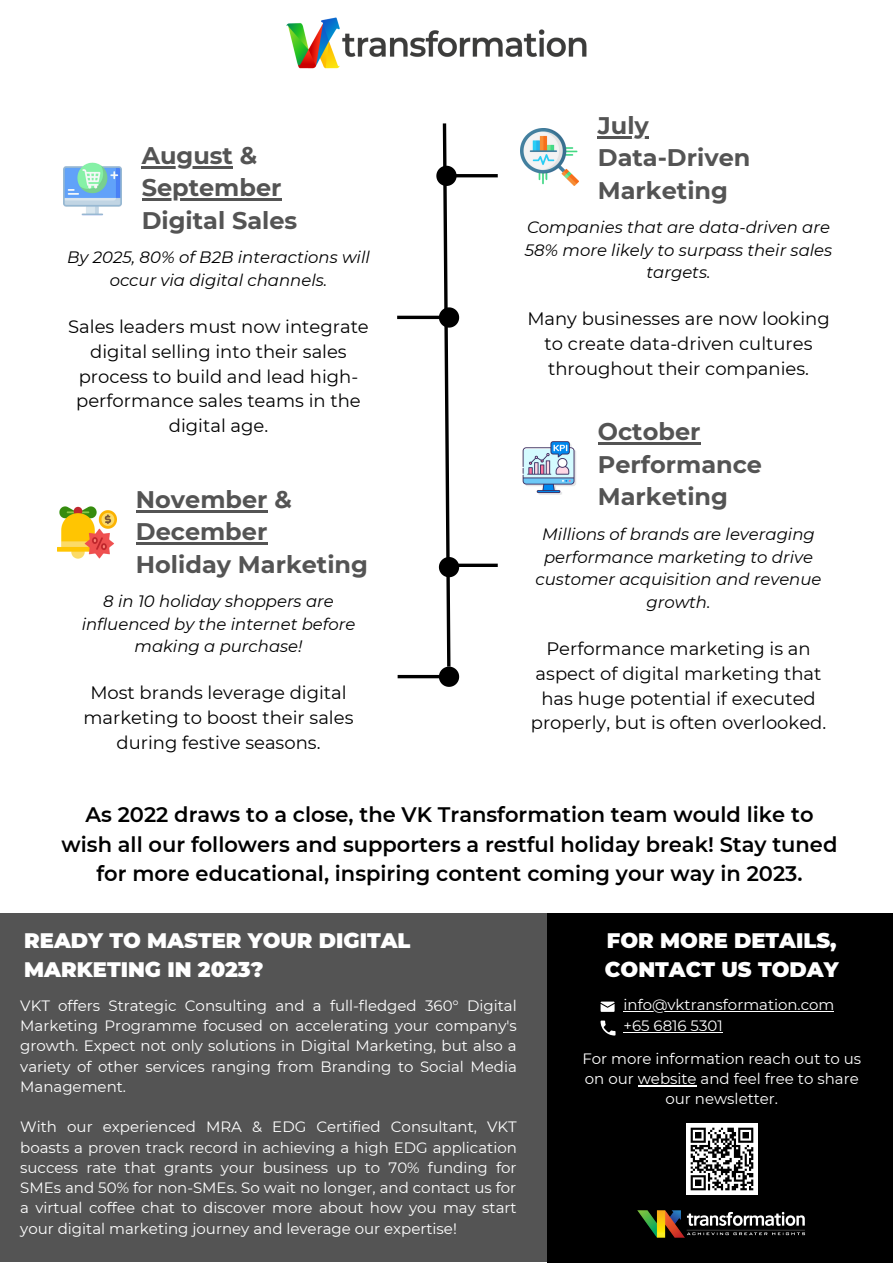
<style>
.page{position:relative;width:893px;height:1264px;background:#fff}
.page>*{position:absolute;margin:0;border:0;box-sizing:border-box;transform-origin:0 0}
.t1{font:700 24px/32.5px "Montserrat";color:#545454}
.t2{font:600 21px/29.2px "Montserrat";color:#000;text-align:center}
.t3{font:900 21px/29.2px "Montserrat";color:#fff}
.t4{font:18px/24.8px "Montserrat";color:#000;text-align:center}
.t5{font:italic 16.5px/22.5px "Montserrat";color:#000;text-align:center}
.t6{font:15px/20.2px "Montserrat";color:#fff;text-align:justify}
</style>
<div class="page">
<hr style="left:397px;top:316px;width:52px;height:3px;background:#000">
<hr style="left:397px;top:675px;width:52px;height:3px;background:#000">
<img style="left:63px;top:162px;width:58px;height:54px">
<img style="left:520px;top:128px;width:58px;height:58px">
<img style="left:57px;top:506px;width:60px;height:53px">
<img style="left:522px;top:441px;width:54px;height:54px">
<svg style="left:459px;top:563px;width:38px;height:4px"></svg>
<hr style="left:446px;top:174px;width:51px;height:3px;background:#000">
<div style="left:0;top:912px;width:890px;height:349px;background:#545454"></div>
<div style="left:547px;top:912px;width:345px;height:350px;background:#000"></div>
<img style="left:686px;top:1123px;width:71px;height:71px">
<svg style="left:600px;top:1001px;width:14px;height:10px"></svg>
<svg style="left:600px;top:1020px;width:15px;height:15px"></svg>
<hr style="left:623px;top:1011px;width:211px;height:1px;background:#fff">
<hr style="left:623px;top:1031px;width:99px;height:1px;background:#fff">
<img style="left:637px;top:1210px;width:168px;height:27px">
<svg style="left:436px;top:123px;width:23px;height:564px"></svg>
<hr style="left:142px;top:166px;width:91px;height:2px;background:#545454">
<hr style="left:142px;top:199px;width:139px;height:2px;background:#545454">
<hr style="left:598px;top:136px;width:50px;height:2px;background:#545454">
<hr style="left:136px;top:510px;width:131px;height:2px;background:#545454">
<hr style="left:136px;top:542px;width:131px;height:2px;background:#545454">
<hr style="left:598px;top:442px;width:102px;height:2px;background:#545454">
<hr style="left:637px;top:1084px;width:59px;height:2px;background:#fff">
<img style="left:286px;top:17px;width:301px;height:52px">
<h1 class="t1" style="left:142px;top:139px;width:157px">August &amp;<br>September<br>Digital Sales</h1>
<p class="t5" style="left:67px;top:246px;width:304px">By 2025, 80% of B2B interactions will occur via digital channels.</p>
<p class="t4" style="left:68px;top:314px;width:302px">Sales leaders must now integrate digital selling into their sales process to build and lead high&shy;performance sales teams in the digital age.</p>
<h1 class="t1" style="left:136px;top:483px;width:233px">November &amp;<br>December<br>Holiday Marketing</h1>
<p class="t5" style="left:82px;top:590px;width:275px">8 in 10 holiday shoppers are influenced by the internet before making a purchase!</p>
<p class="t4" style="left:83px;top:680px;width:271px">Most brands leverage digital marketing to boost their sales during festive seasons.</p>
<h1 class="t1" style="left:598px;top:109px;width:154px">July<br>Data-Driven<br>Marketing</h1>
<p class="t5" style="left:524px;top:216px;width:309px">Companies that are data-driven are<br>58% more likely to surpass their sales targets.</p>
<p class="t4" style="left:527px;top:306px;width:304px">Many businesses are now looking to create data-driven cultures throughout their companies.</p>
<h1 class="t1" style="left:598px;top:415px;width:166px">October<br>Performance<br>Marketing</h1>
<p class="t5" style="left:535px;top:523px;width:287px">Millions of brands are leveraging performance marketing to drive customer acquisition and revenue growth.</p>
<p class="t4" style="left:530px;top:636px;width:297px">Performance marketing is an aspect of digital marketing that has huge potential if executed properly, but is often overlooked.</p>
<h2 class="t2" style="left:62px;top:800px;width:777px">As 2022 draws to a close, the VK Transformation team would like to wish all our followers and supporters a restful holiday break! Stay tuned for more educational, inspiring content coming your way in 2023.</h2>
<h2 class="t3" style="left:24px;top:925px;width:388px">READY TO MASTER YOUR DIGITAL<br>MARKETING IN 2023?</h2>
<p class="t6" style="left:20px;top:995px;width:498px">VKT offers Strategic Consulting and a full-fledged 360° Digital Marketing Programme focused on accelerating your company's growth. Expect not only solutions in Digital Marketing, but also a variety of other services ranging from Branding to Social Media Management.</p>
<p class="t6" style="left:20px;top:1116px;width:498px">With our experienced MRA &amp; EDG Certified Consultant, VKT boasts a proven track record in achieving a high EDG application success rate that grants your business up to 70% funding for SMEs and 50% for non-SMEs. So wait no longer, and contact us for a virtual coffee chat to discover more about how you may start your digital marketing journey and leverage our expertise!</p>
<h2 class="t3" style="left:605px;top:925px;width:235px">FOR MORE DETAILS,<br>CONTACT US TODAY</h2>
<p class="t6" style="left:623px;top:994px;width:212px">info@vktransformation.com +65 6816 5301</p>
<p class="t6" style="left:582px;top:1048px;width:280px;text-align:center">For more information reach out to us on our website and feel free to share our newsletter.</p>
</div>
